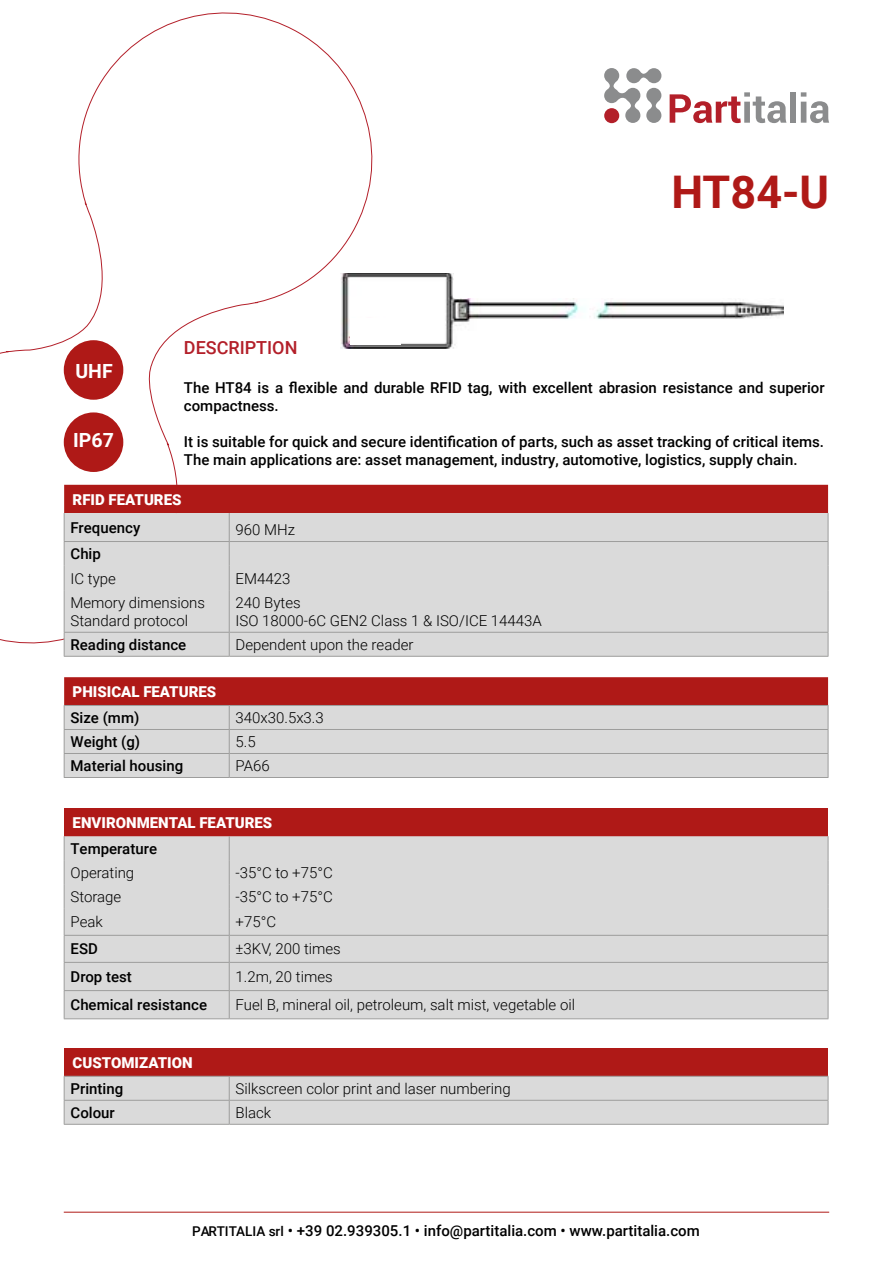
<style>
.page{position:relative;width:893px;height:1263px;background:#fff}
.page>*{position:absolute;margin:0;border:0;box-sizing:border-box;transform-origin:0 0}
.t1{font:700 45px "Roboto";color:#af1917}
.t2{font:700 19.5px "Roboto";color:#fff}
.t3{font:500 18px "Roboto";color:#b31f29}
.t4{font:500 15px/18px "Roboto";color:#000}
.t5{font:300 15px/18px "Roboto";color:#000}
.t6{font:900 15px "Roboto";color:#fff}
.s1{font-size:13.5px}
</style>
<div class="page">
<svg style="left:0;top:12px;width:394px;height:645px"></svg>
<img style="left:340px;top:273px;width:443px;height:75px">
<div style="left:350px;top:318px;width:51px;height:26px;background:#fff"></div>
<div style="left:454px;top:247px;width:371px;height:51px;background:#fff"></div>
<div style="left:65px;top:590px;width:763px;height:66px;background:#dadada"></div>
<hr style="left:64px;top:590px;width:1px;height:42px;background:#9d9d9c">
<svg style="left:64px;top:633px;width:1px;height:23px"></svg>
<hr style="left:64px;top:656px;width:165px;height:1px;background:#9d9d9c">
<hr style="left:229px;top:656px;width:599px;height:1px;background:#9d9d9c">
<hr style="left:64px;top:632px;width:165px;height:1px;background:#9d9d9c">
<hr style="left:229px;top:632px;width:599px;height:1px;background:#9d9d9c">
<hr style="left:229px;top:590px;width:1px;height:42px;background:#9d9d9c">
<svg style="left:229px;top:633px;width:1px;height:23px"></svg>
<svg style="left:64px;top:485px;width:765px;height:105px;background:#cda5a5"></svg>
<hr style="left:828px;top:590px;width:1px;height:42px;background:#9d9d9c">
<svg style="left:828px;top:633px;width:1px;height:23px"></svg>
<hr style="left:229px;top:777px;width:599px;height:1px;background:#9d9d9c">
<hr style="left:64px;top:777px;width:165px;height:1px;background:#9d9d9c">
<svg style="left:64px;top:677px;width:765px;height:100px;background:#cca2a2"></svg>
<div style="left:64px;top:1048px;width:764px;height:28px;background:#af1917"></div>
<hr style="left:64px;top:1124px;width:165px;height:1px;background:#9d9d9c">
<hr style="left:229px;top:1124px;width:599px;height:1px;background:#9d9d9c">
<svg style="left:64px;top:1076px;width:765px;height:48px;background:#d6d6d6"></svg>
<hr style="left:64px;top:1212px;width:765px;height:1px;background:#af1917">
<svg style="left:670px;top:92px;width:116px;height:31px"></svg>
<div style="left:790px;top:92px;width:6px;height:31px;background:#8b8c8d"></div>
<svg style="left:801px;top:92px;width:28px;height:31px"></svg>
<svg style="left:604px;top:68px;width:57px;height:55px"></svg>
<div style="left:64px;top:340px;width:59px;height:60px;background:#af1917;border-radius:50%"></div>
<div style="left:64px;top:412px;width:59px;height:60px;background:#af1917;border-radius:50%"></div>
<div style="left:64px;top:808px;width:764px;height:28px;background:#af1917"></div>
<div style="left:65px;top:836px;width:763px;height:182px;background:#dadada"></div>
<svg style="left:64px;top:836px;width:1px;height:182px"></svg>
<svg style="left:229px;top:836px;width:1px;height:182px"></svg>
<hr style="left:64px;top:935px;width:165px;height:1px;background:#9d9d9c">
<hr style="left:229px;top:935px;width:599px;height:1px;background:#9d9d9c">
<hr style="left:64px;top:962px;width:165px;height:1px;background:#9d9d9c">
<hr style="left:229px;top:962px;width:599px;height:1px;background:#9d9d9c">
<hr style="left:64px;top:990px;width:165px;height:1px;background:#9d9d9c">
<hr style="left:229px;top:990px;width:599px;height:1px;background:#9d9d9c">
<hr style="left:64px;top:1018px;width:165px;height:1px;background:#9d9d9c">
<hr style="left:229px;top:1018px;width:599px;height:1px;background:#9d9d9c">
<svg style="left:828px;top:836px;width:1px;height:182px"></svg>
<h2 class="t2" style="left:75px;top:358px;width:39px">UHF</h2>
<h2 class="t2" style="left:73px;top:427px;width:42px">IP67</h2>
<h1 class="t1" style="left:671px;top:160px;width:159px">HT84-U</h1>
<p class="t3" style="left:184px;top:335px;width:115px">DESCRIPTION</p>
<p class="t4" style="left:184px;top:379px;width:642px">The HT84 is a flexible and durable RFID tag, with excellent abrasion resistance and superior compactness.</p>
<p class="t4" style="left:184px;top:433px;width:642px">It is suitable for quick and secure identification of parts, such as asset tracking of critical items.<br>The main applications are: asset management, industry, automotive, logistics, supply chain.</p>
<p class="t6" style="left:73px;top:489px;width:110px">RFID FEATURES</p>
<p class="t4" style="left:71px;top:518px;width:71px">Frequency</p>
<p class="t5" style="left:236px;top:520px;width:61px">960 MHz</p>
<p class="t4" style="left:71px;top:544px;width:32px">Chip</p>
<p class="t5" style="left:71px;top:569px;width:47px">IC type</p>
<p class="t5" style="left:236px;top:569px;width:56px">EM4423</p>
<p class="t5" style="left:71px;top:593px;width:136px">Memory dimensions<br>Standard protocol</p>
<p class="t5" style="left:236px;top:593px;width:308px">240 Bytes<br>ISO 18000-6C GEN2 Class 1 &amp; ISO/ICE 14443A</p>
<p class="t4" style="left:71px;top:635px;width:117px">Reading distance</p>
<p class="t5" style="left:236px;top:635px;width:179px">Dependent upon the reader</p>
<p class="t6" style="left:73px;top:681px;width:145px">PHISICAL FEATURES</p>
<p class="t4" style="left:71px;top:708px;width:70px">Size (mm)</p>
<p class="t5" style="left:236px;top:708px;width:90px">340x30.5x3.3</p>
<p class="t4" style="left:71px;top:732px;width:71px">Weight (g)</p>
<p class="t5" style="left:236px;top:732px;width:22px">5.5</p>
<p class="t4" style="left:71px;top:756px;width:114px">Material housing</p>
<p class="t5" style="left:236px;top:756px;width:36px">PA66</p>
<p class="t6" style="left:73px;top:812px;width:201px">ENVIRONMENTAL FEATURES</p>
<p class="t4" style="left:71px;top:839px;width:88px">Temperature</p>
<p class="t5" style="left:71px;top:863px;width:65px">Operating</p>
<p class="t5" style="left:236px;top:863px;width:99px">-35°C to +75°C</p>
<p class="t5" style="left:71px;top:887px;width:52px">Storage</p>
<p class="t5" style="left:236px;top:887px;width:99px">-35°C to +75°C</p>
<p class="t5" style="left:71px;top:912px;width:34px">Peak</p>
<p class="t5" style="left:236px;top:912px;width:42px">+75°C</p>
<p class="t4" style="left:71px;top:939px;width:29px">ESD</p>
<p class="t5" style="left:236px;top:939px;width:107px">±3KV, 200 times</p>
<p class="t4" style="left:71px;top:967px;width:63px">Drop test</p>
<p class="t5" style="left:236px;top:967px;width:99px">1.2m, 20 times</p>
<p class="t4" style="left:71px;top:995px;width:138px">Chemical resistance</p>
<p class="t5" style="left:236px;top:995px;width:341px">Fuel B, mineral oil, petroleum, salt mist, vegetable oil</p>
<p class="t6" style="left:73px;top:1052px;width:121px">CUSTOMIZATION</p>
<p class="t4" style="left:71px;top:1079px;width:54px">Printing</p>
<p class="t5" style="left:236px;top:1079px;width:277px">Silkscreen color print and laser numbering</p>
<p class="t4" style="left:71px;top:1103px;width:46px">Colour</p>
<p class="t5" style="left:236px;top:1103px;width:37px">Black</p>
<p class="t4" style="left:192px;top:1221px;width:509px"><span class="s1">PARTITALIA srl</span> • +39 02.939305.1 • info@partitalia.com • www.partitalia.com</p>
</div>
